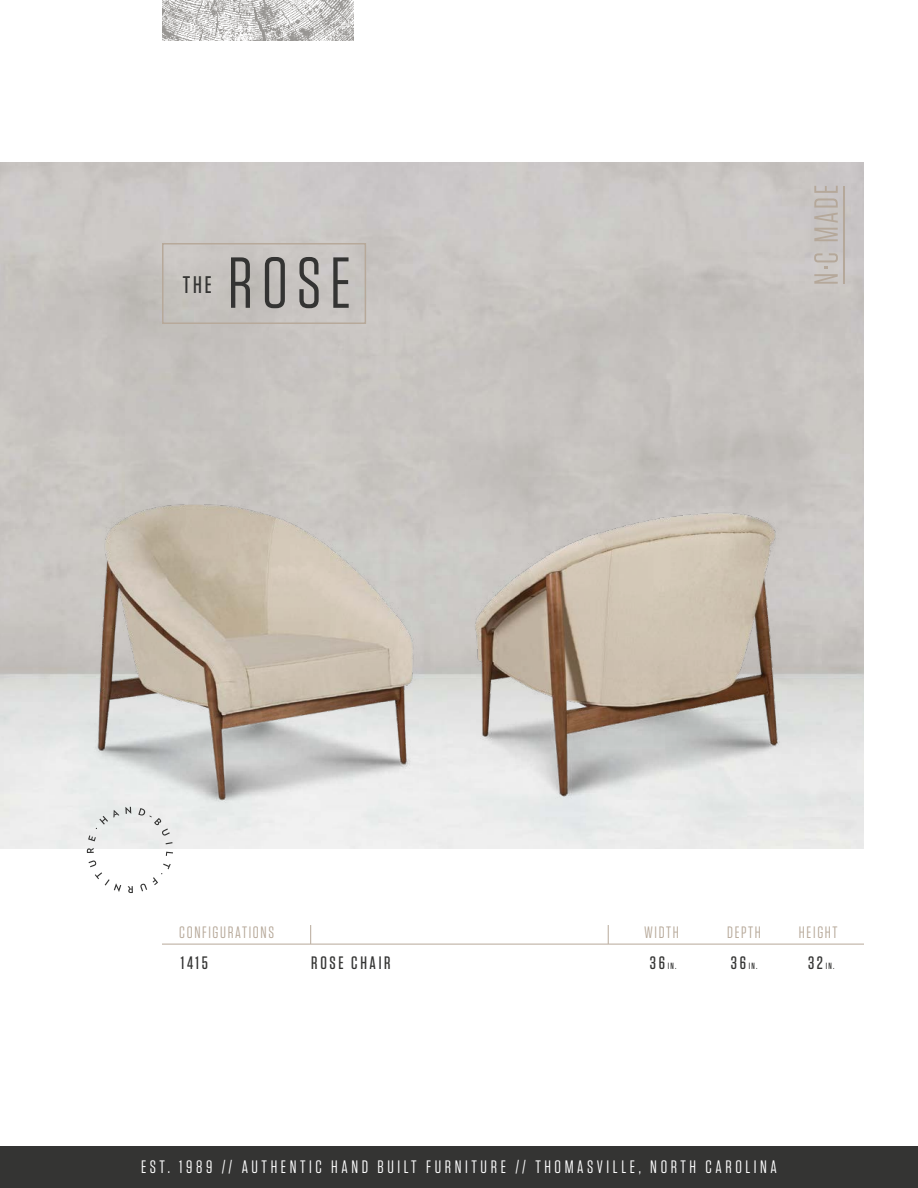
<style>
.page{position:relative;width:918px;height:1188px;background:#fff}
.page>*{position:absolute;margin:0;border:0;box-sizing:border-box;transform-origin:0 0}
.t1{font:72px "Tungsten";color:#343433}
.t2{font:500 24px "Tungsten";color:#343433}
.t3{font:18px "Tungsten";letter-spacing:.2em;color:#fff}
.t4{font:500 18px "Tungsten";letter-spacing:.15em;color:#343433}
.t5{font:16.5px "Tungsten";letter-spacing:.1em;color:#b7a99a}
.t6{font:500 9px "Tungsten";color:#343433}
.s1{font-size:18px}
</style>
<div class="page">
<div style="left:162px;top:243px;width:204px;height:81px;border:2px solid #b7a99a"></div>
<svg style="left:814px;top:253px;width:24px;height:31px"></svg>
<svg style="left:814px;top:186px;width:24px;height:55px"></svg>
<hr style="left:843px;top:186px;width:2px;height:98px;background:#b5a89a">
<img style="left:162px;top:0;width:192px;height:40px">
<div style="left:0;top:1147px;width:918px;height:41px;background:#343433"></div>
<svg style="left:138px;top:831px;width:32px;height:5px"></svg>
<svg style="left:166px;top:842px;width:7px;height:2px"></svg>
<svg style="left:166px;top:852px;width:7px;height:4px"></svg>
<svg style="left:140px;top:884px;width:7px;height:7px"></svg>
<svg style="left:128px;top:886px;width:5px;height:7px"></svg>
<svg style="left:89px;top:861px;width:32px;height:31px"></svg>
<svg style="left:87px;top:848px;width:7px;height:5px"></svg>
<svg style="left:88px;top:835px;width:8px;height:6px"></svg>
<svg style="left:153px;top:864px;width:18px;height:21px"></svg>
<hr style="left:162px;top:944px;width:702px;height:1px;background:#b7a99a">
<svg style="left:310px;top:925px;width:1px;height:19px"></svg>
<svg style="left:608px;top:925px;width:1px;height:19px"></svg>
<img style="left:60px;top:483px;width:372px;height:348px">
<img style="left:441px;top:501px;width:384px;height:348px">
<h2 class="t2" style="left:183px;top:272px;width:30px">THE</h2>
<h1 class="t1" style="left:228px;top:246px;width:125px">ROSE</h1>
<p class="t5" style="left:179px;top:923px;width:96px">CONFIGURATIONS</p>
<p class="t5" style="left:644px;top:923px;width:36px">WIDTH</p>
<p class="t5" style="left:727px;top:923px;width:35px">DEPTH</p>
<p class="t5" style="left:799px;top:923px;width:40px">HEIGHT</p>
<p class="t4" style="left:181px;top:953px;width:29px">1415</p>
<p class="t4" style="left:311px;top:953px;width:81px">ROSE CHAIR</p>
<p class="t6" style="left:650px;top:961px;width:28px"><span class="s1">36</span>IN.</p>
<p class="t6" style="left:731px;top:961px;width:28px"><span class="s1">36</span>IN.</p>
<p class="t6" style="left:808px;top:961px;width:28px"><span class="s1">32</span>IN.</p>
<p class="t3" style="left:141px;top:1157px;width:637px">EST. 1989 // AUTHENTIC HAND BUILT FURNITURE // THOMASVILLE, NORTH CAROLINA</p>
</div>
